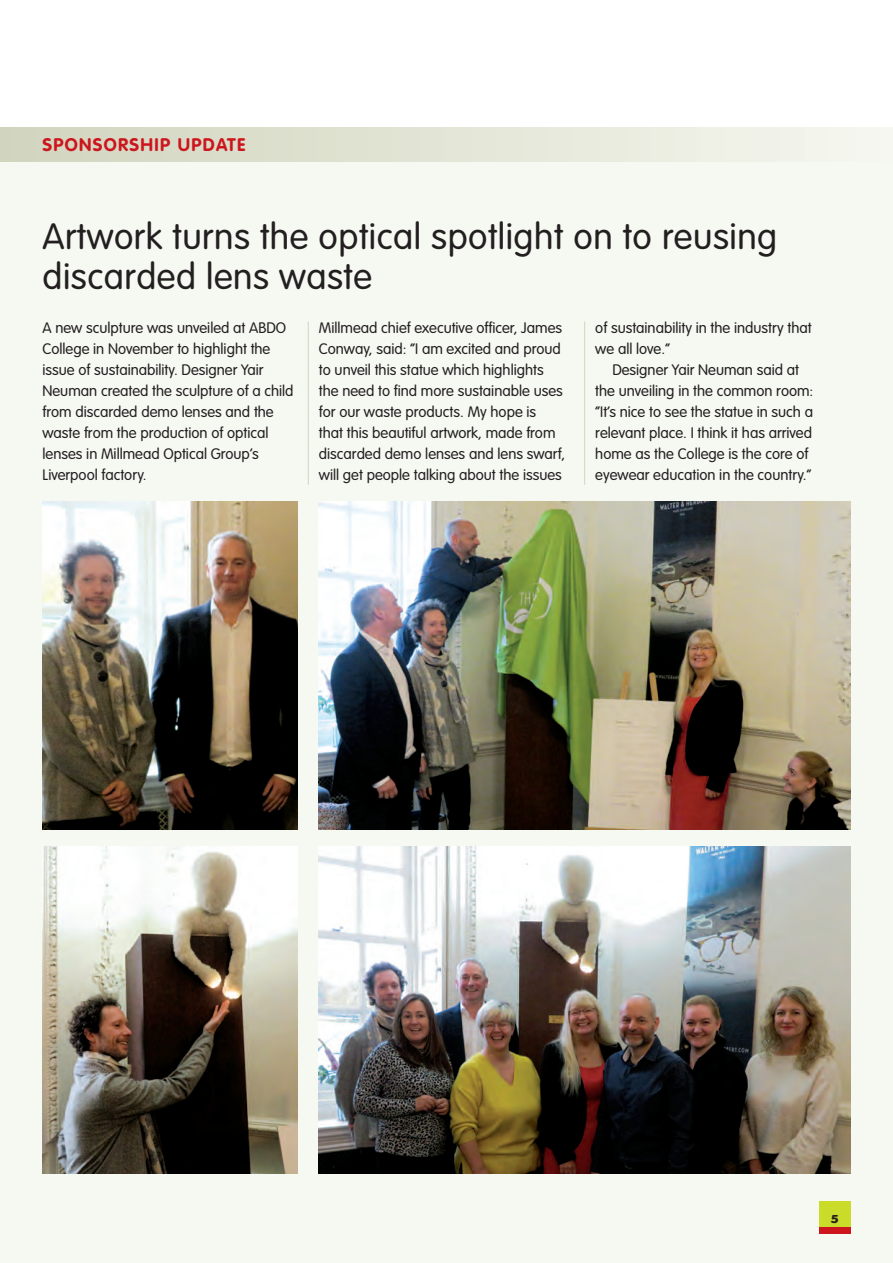
<style>
.page{position:relative;width:893px;height:1263px;background:#fff}
.page>*{position:absolute;margin:0;border:0;box-sizing:border-box;transform-origin:0 0}
.t1{font:300 36px/40.5px "VAG Rounded";letter-spacing:.015em;color:#231f20}
.t2{font:700 18px "VAG Rounded";letter-spacing:.075em;color:#cd151d}
.t3{font:300 15px/21px "VAG Rounded";color:#231f20}
.t4{font:900 11.25px "VAG Rounded";color:#231f20;scale:1.25 1}
</style>
<div class="page">
<div style="left:0;top:128px;width:893px;height:1135px;background:#f6f8f2"></div>
<img style="left:319px;top:846px;width:531px;height:328px">
<div style="left:819px;top:1201px;width:31px;height:32px;background:#cadb2a"></div>
<div style="left:819px;top:1227px;width:31px;height:6px;background:#cd151d"></div>
<img style="left:43px;top:846px;width:255px;height:328px">
<img style="left:319px;top:502px;width:531px;height:327px">
<div style="left:0;top:128px;width:893px;height:34px;background:linear-gradient(to right,#d1d4bd,#f6f7f0)"></div>
<img style="left:43px;top:502px;width:255px;height:327px">
<hr style="left:584px;top:321px;width:1px;height:164px;background:#d1d5be">
<hr style="left:308px;top:321px;width:1px;height:164px;background:#d1d5be">
<p class="t2" style="left:43px;top:137px;width:204px">SPONSORSHIP UPDATE</p>
<h1 class="t1" style="left:43px;top:219px;width:736px">Artwork turns the optical spotlight on to reusing discarded lens waste</h1>
<p class="t3" style="left:43px;top:318px;width:253px">A new sculpture was unveiled at ABDO College in November to highlight the issue of sustainability. Designer Yair Neuman created the sculpture of a child from discarded demo lenses and the waste from the production of optical lenses in Millmead Optical Group’s Liverpool factory.</p>
<p class="t3" style="left:319px;top:318px;width:248px">Millmead chief executive officer, James Conway, said: “I am excited and proud to unveil this statue which highlights the need to find more sustainable uses for our waste products. My hope is<br>that this beautiful artwork, made from discarded demo lenses and lens swarf, will get people talking about the issues</p>
<p class="t3" style="left:595px;top:318px;width:218px">of sustainability in the industry that we all love.”</p>
<p class="t3" style="left:595px;top:360px;width:220px;text-align:center">Designer Yair Neuman said at<br>the unveiling in the common room: “It’s nice to see the statue in such a relevant place. I think it has arrived home as the College is the core of eyewear education in the country.”</p>
<p class="t4" style="left:831px;top:1214px;width:7px">5</p>
</div>
